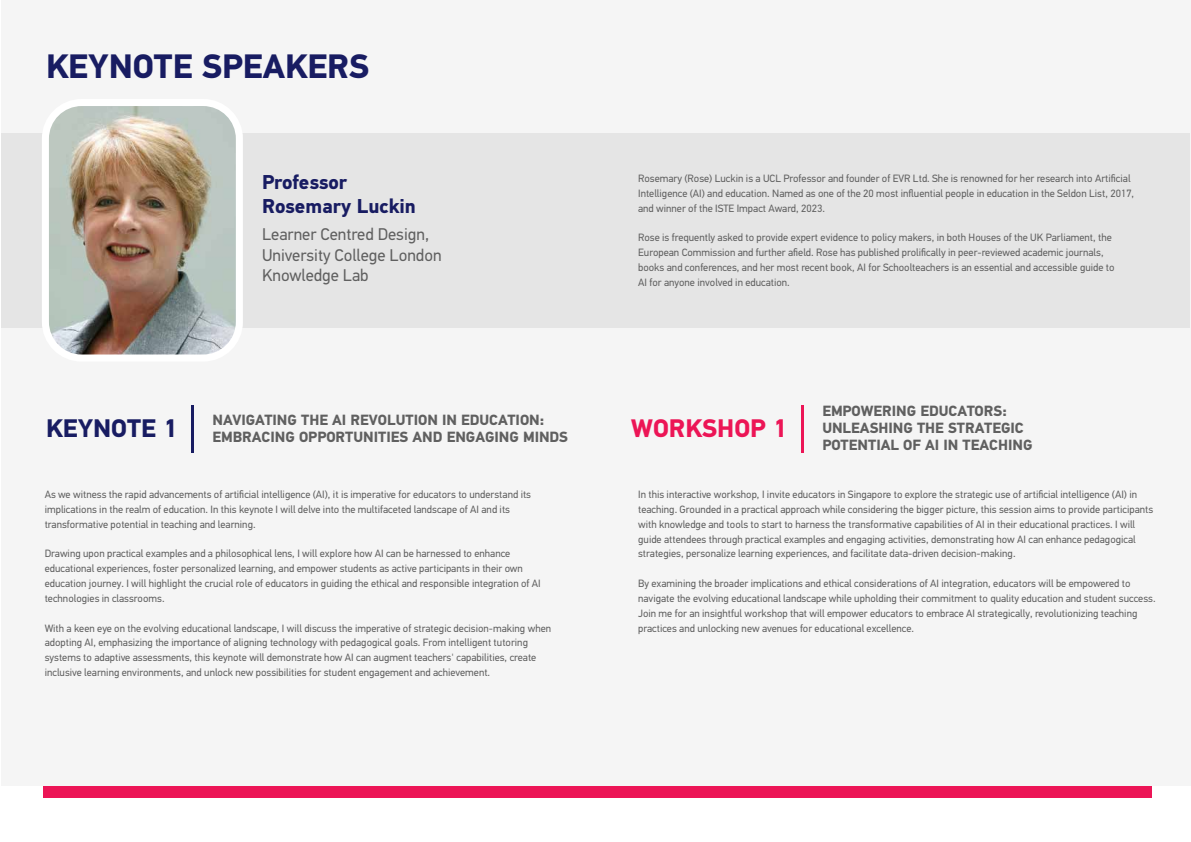
<style>
.page{position:relative;width:1191px;height:842px;background:#fff}
.page>*{position:absolute;margin:0;border:0;box-sizing:border-box;transform-origin:0 0}
.t1{font:700 33.9px "PF Din Text Universal";color:#181c62}
.t2{font:700 25.4px "PF Din Text Universal";color:#ec1556}
.t3{font:700 25.4px "PF Din Text Universal";color:#181c62}
.t4{font:700 20.1px/24.1px "PF Din Text Universal";color:#181c62}
.t5{font:16.9px/20.3px "PF Din Text Universal";color:#606060}
.t6{font:700 14.8px/17px "PF Din Text Universal";color:#606060}
.t7{font:10.6px/14.8px "PF Din Text Universal";color:#606060}
</style>
<div class="page">
<div style="left:1px;top:1px;width:1190px;height:785px;background:#f5f5f5"></div>
<div style="left:1px;top:133px;width:1188px;height:195px;background:#e5e5e5"></div>
<hr style="left:801px;top:405px;width:2px;height:48px;background:#ec1556">
<hr style="left:192px;top:405px;width:2px;height:48px;background:#181c62">
<div style="left:43px;top:786px;width:1108px;height:12px;background:#ec1556"></div>
<img style="left:50px;top:107px;width:185px;height:247px">
<div style="left:42px;top:99px;width:201px;height:263px;border:7px solid #fff;border-radius:36px"></div>
<h1 class="t1" style="left:46px;top:44px;width:325px">KEYNOTE SPEAKERS</h1>
<h3 class="t4" style="left:262px;top:171px;width:155px">Professor<br>Rosemary Luckin</h3>
<h3 class="t5" style="left:262px;top:225px;width:181px">Learner Centred Design,<br>University College London<br>Knowledge Lab</h3>
<p class="t7" style="left:638px;top:172px;width:497px">Rosemary (Rose) Luckin is a UCL Professor and founder of EVR Ltd. She is renowned for her research into Artificial<br>Intelligence (AI) and education. Named as one of the 20 most influential people in education in the Seldon List, 2017, and winner of the ISTE Impact Award, 2023.</p>
<p class="t7" style="left:638px;top:231px;width:478px">Rose is frequently asked to provide expert evidence to policy makers, in both Houses of the UK Parliament, the European Commission and further afield. Rose has published prolifically in peer-reviewed academic journals, books and conferences, and her most recent book, AI for Schoolteachers is an essential and accessible guide to AI for anyone involved in education.</p>
<h2 class="t3" style="left:46px;top:412px;width:132px">KEYNOTE 1</h2>
<h3 class="t6" style="left:212px;top:412px;width:357px">NAVIGATING THE AI REVOLUTION IN EDUCATION:<br>EMBRACING OPPORTUNITIES AND ENGAGING MINDS</h3>
<h3 class="t6" style="left:822px;top:404px;width:212px">EMPOWERING EDUCATORS:<br>UNLEASHING THE STRATEGIC<br>POTENTIAL OF AI IN TEACHING</h3>
<h2 class="t2" style="left:631px;top:411px;width:157px">WORKSHOP 1</h2>
<p class="t7" style="left:45px;top:488px;width:488px">As we witness the rapid advancements of artificial intelligence (AI), it is imperative for educators to understand its implications in the realm of education. In this keynote I will delve into the multifaceted landscape of AI and its transformative potential in teaching and learning.</p>
<p class="t7" style="left:45px;top:547px;width:497px">Drawing upon practical examples and a philosophical lens, I will explore how AI can be harnessed to enhance educational experiences, foster personalized learning, and empower students as active participants in their own education journey. I will highlight the crucial role of educators in guiding the ethical and responsible integration of AI technologies in classrooms.</p>
<p class="t7" style="left:45px;top:621px;width:508px">With a keen eye on the evolving educational landscape, I will discuss the imperative of strategic decision-making when adopting AI, emphasizing the importance of aligning technology with pedagogical goals. From intelligent tutoring systems to adaptive assessments, this keynote will demonstrate how AI can augment teachers' capabilities, create inclusive learning environments, and unlock new possibilities for student engagement and achievement.</p>
<p class="t7" style="left:638px;top:488px;width:517px">In this interactive workshop, I invite educators in Singapore to explore the strategic use of artificial intelligence (AI) in teaching. Grounded in a practical approach while considering the bigger picture, this session aims to provide participants with knowledge and tools to start to harness the transformative capabilities of AI in their educational practices. I will guide attendees through practical examples and engaging activities, demonstrating how AI can enhance pedagogical strategies, personalize learning experiences, and facilitate data-driven decision-making.</p>
<p class="t7" style="left:638px;top:577px;width:519px">By examining the broader implications and ethical considerations of AI integration, educators will be empowered to navigate the evolving educational landscape while upholding their commitment to quality education and student success.<br>Join me for an insightful workshop that will empower educators to embrace AI strategically, revolutionizing teaching practices and unlocking new avenues for educational excellence.</p>
</div>
